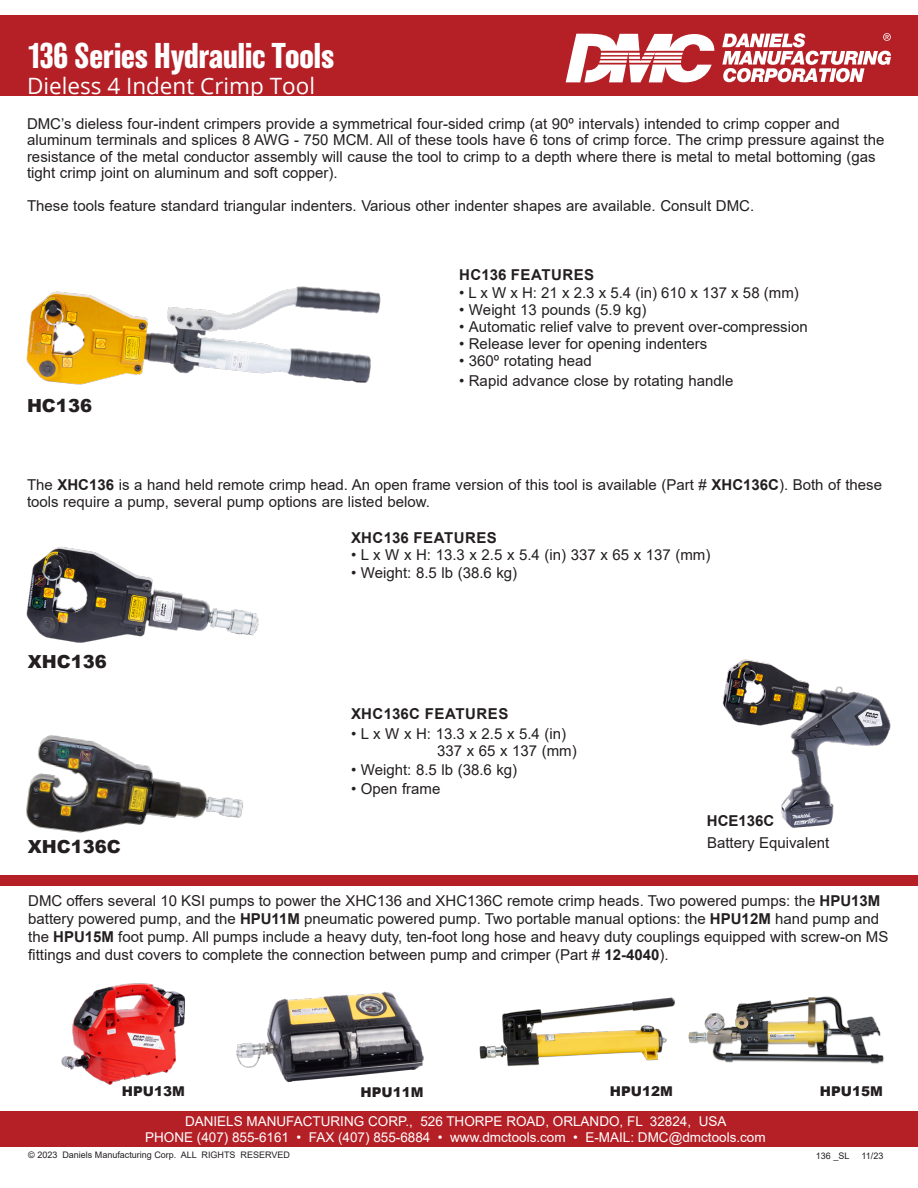
<style>
.page{position:relative;width:918px;height:1188px;background:#fff}
.page>*{position:absolute;margin:0;border:0;box-sizing:border-box;transform-origin:0 0}
.t1{font:700 33px "Balboa";color:#fff}
.t2{font:22.5px "Open Sans";color:#fff}
.t3{font:900 18px "Arial";color:#231f20}
.Body{font:15px/16.5px "Arial";color:#231f20}
.Body-2{font:700 15px "Arial";letter-spacing:.025em;color:#231f20}
.Body-3{font:700 15px "Arial";color:#231f20}
.t4{font:13.5px "Arial";color:#fff}
.t5{font:900 13.5px "Arial";color:#231f20}
.t6{font:9px "Arial";color:#231f20}
.s1{font-weight:700}
</style>
<div class="page">
<div style="left:0;top:1111px;width:918px;height:36px;background:#b51f26"></div>
<div style="left:0;top:15px;width:918px;height:80px;background:#b51f26"></div>
<svg style="left:722px;top:33px;width:169px;height:49px"></svg>
<svg style="left:566px;top:33px;width:149px;height:49px"></svg>
<img style="left:26px;top:286px;width:355px;height:99px">
<img style="left:26px;top:546px;width:233px;height:97px">
<img style="left:26px;top:735px;width:217px;height:98px">
<div style="left:0;top:876px;width:918px;height:10px;background:#b51f26"></div>
<img style="left:236px;top:991px;width:440px;height:92px">
<img style="left:61px;top:983px;width:124px;height:102px">
<img style="left:688px;top:996px;width:196px;height:68px">
<img style="left:722px;top:659px;width:169px;height:169px">
<p class="t1" style="left:27px;top:37px;width:309px">136 Series Hydraulic Tools</p>
<p class="t2" style="left:27px;top:70px;width:290px">Dieless 4 Indent Crimp Tool</p>
<p class="Body" style="left:27px;top:115px;width:859px">DMC’s dieless four-indent crimpers provide a symmetrical four-sided crimp (at 90º intervals) intended to crimp copper and aluminum terminals and splices 8 AWG - 750 MCM. All of these tools have 6 tons of crimp force. The crimp pressure against the resistance of the metal conductor assembly will cause the tool to crimp to a depth where there is metal to metal bottoming (gas tight crimp joint on aluminum and soft copper).</p>
<p class="Body" style="left:27px;top:197px;width:729px">These tools feature standard triangular indenters. Various other indenter shapes are available. Consult DMC.</p>
<p class="t3" style="left:27px;top:392px;width:67px">HC136</p>
<p class="Body-2" style="left:459px;top:264px;width:137px">HC136 FEATURES</p>
<p class="Body" style="left:459px;top:284px;width:341px">• L x W x H: 21 x 2.3 x 5.4 (in) 610 x 137 x 58 (mm)</p>
<p class="Body" style="left:459px;top:301px;width:189px">• Weight 13 pounds (5.9 kg)</p>
<p class="Body" style="left:459px;top:318px;width:350px">• Automatic relief valve to prevent over-compression</p>
<p class="Body" style="left:459px;top:335px;width:250px">• Release lever for opening indenters</p>
<p class="Body" style="left:459px;top:353px;width:134px">• 360º rotating head</p>
<p class="Body" style="left:459px;top:372px;width:276px">• Rapid advance close by rotating handle</p>
<p class="Body" style="left:27px;top:477px;width:857px">The <span class="s1">XHC136</span> is a hand held remote crimp head. An open frame version of this tool is available (Part # <span class="s1">XHC136C</span>). Both of these tools require a pump, several pump options are listed below.</p>
<p class="Body-2" style="left:351px;top:528px;width:147px">XHC136 FEATURES</p>
<p class="Body" style="left:351px;top:547px;width:361px">• L x W x H: 13.3 x 2.5 x 5.4 (in) 337 x 65 x 137 (mm)</p>
<p class="Body" style="left:351px;top:564px;width:168px">• Weight: 8.5 lb (38.6 kg)</p>
<p class="t3" style="left:28px;top:648px;width:81px">XHC136</p>
<p class="t3" style="left:28px;top:834px;width:95px">XHC136C</p>
<p class="Body-2" style="left:351px;top:704px;width:159px">XHC136C FEATURES</p>
<p class="Body" style="left:351px;top:725px;width:217px">• L x W x H: 13.3 x 2.5 x 5.4 (in)</p>
<p class="Body" style="left:437px;top:742px;width:141px">337 x 65 x 137 (mm)</p>
<p class="Body" style="left:351px;top:762px;width:168px">• Weight: 8.5 lb (38.6 kg)</p>
<p class="Body" style="left:351px;top:781px;width:91px">• Open frame</p>
<p class="Body-3" style="left:707px;top:810px;width:69px">HCE136C</p>
<p class="Body" style="left:707px;top:834px;width:124px">Battery Equivalent</p>
<p class="Body" style="left:28px;top:892px;width:862px;line-height:18px">DMC offers several 10 KSI pumps to power the XHC136 and XHC136C remote crimp heads. Two powered pumps: the <span class="s1">HPU13M </span>battery powered pump, and the <span class="s1">HPU11M</span> pneumatic powered pump. Two portable manual options: the <span class="s1">HPU12M</span> hand pump and the <span class="s1">HPU15M</span> foot pump. All pumps include a heavy duty, ten-foot long hose and heavy duty couplings equipped with screw-on MS fittings and dust covers to complete the connection between pump and crimper (Part # <span class="s1">12-4040</span>).</p>
<p class="t5" style="left:122px;top:1081px;width:64px">HPU13M</p>
<p class="t5" style="left:361px;top:1082px;width:64px">HPU11M</p>
<p class="t5" style="left:610px;top:1081px;width:64px">HPU12M</p>
<p class="t5" style="left:820px;top:1081px;width:64px">HPU15M</p>
<p class="t4" style="left:185px;top:1112px;width:543px">DANIELS MANUFACTURING CORP., 526 THORPE ROAD, ORLANDO, FL 32824, USA</p>
<p class="t4" style="left:145px;top:1128px;width:622px">PHONE (407) 855-6161 • FAX (407) 855-6884 • www.dmctools.com • E-MAIL: DMC@dmctools.com</p>
<p class="t6" style="left:28px;top:1149px;width:263px">© 2023 Daniels Manufacturing Corp. ALL RIGHTS RESERVED</p>
<p class="t6" style="left:816px;top:1150px;width:35px">136 _SL</p>
<p class="t6" style="left:862px;top:1150px;width:23px">11/23</p>
</div>
